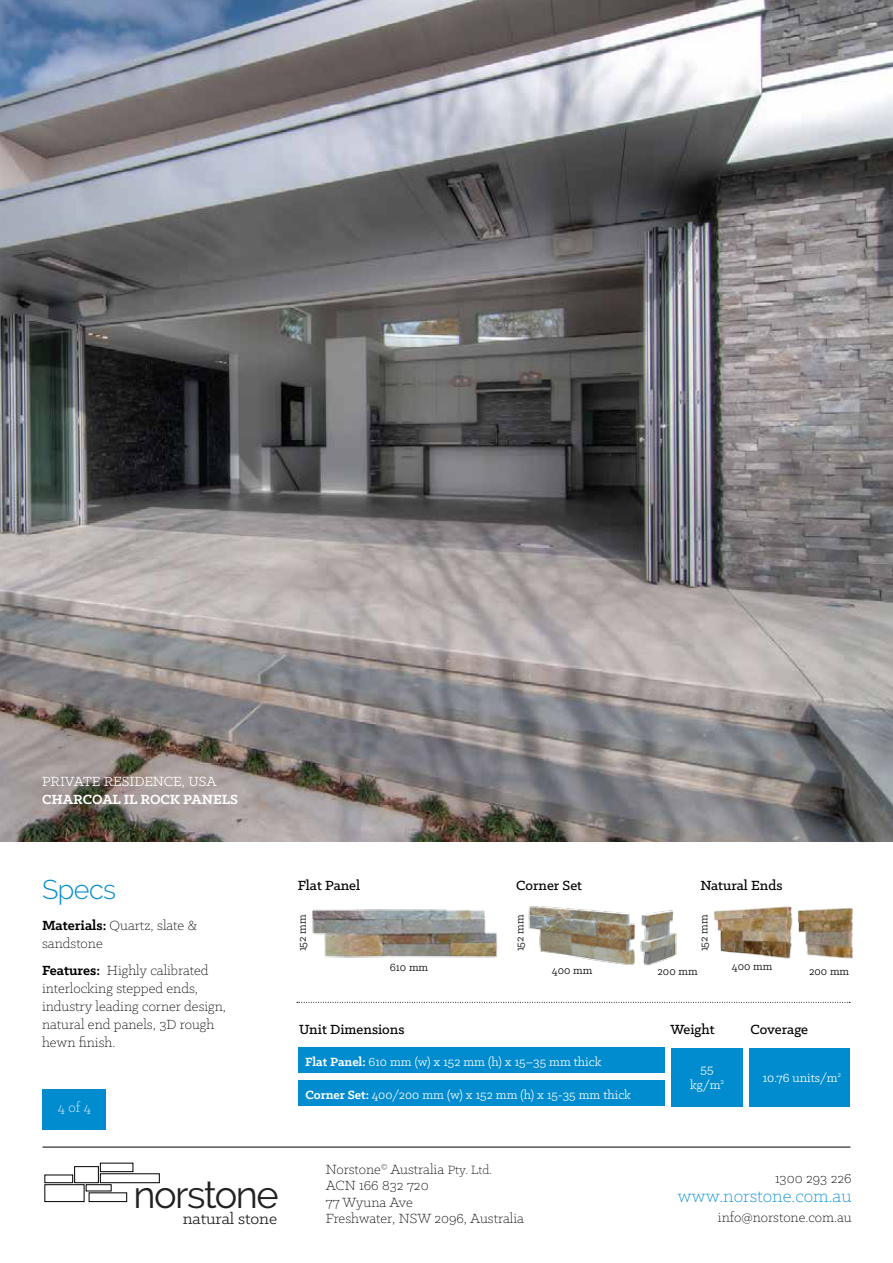
<style>
.page{position:relative;width:893px;height:1263px;background:#fff}
.page>*{position:absolute;margin:0;border:0;box-sizing:border-box;transform-origin:0 0}
.t1{font:37.95px "Raleway";letter-spacing:-.04em;color:#212121}
.t2{font:300 27px "Raleway";letter-spacing:-.02em;color:#008ccf}
.t3{font:300 19.5px "Klinic Slab";color:#008ccf}
.t4{font:17.25px "Klinic Slab";letter-spacing:-.005em;color:#212121}
.t5{font:300 15px/18px "Klinic Slab";color:#000}
.t6{font:500 15px "Klinic Slab";color:#000}
.t7{font:15px "Klinic Slab";color:#fff}
.t8{font:700 15px "Klinic Slab";color:#fff}
.t9{font:300 15px "Klinic Slab";color:#fff}
.t10{font:13.5px/16.2px "Klinic Slab";color:#fff;text-align:center}
.t11{font:12px "Klinic Slab";color:#000}
.s1{font-weight:700}
.s2{font-size:13.5px}
</style>
<div class="page">
<div style="left:45px;top:1184px;width:39px;height:18px;border:1px solid #000"></div>
<div style="left:74px;top:1166px;width:25px;height:17px;border:1px solid #000"></div>
<div style="left:86px;top:1184px;width:25px;height:7px;border:1px solid #000"></div>
<div style="left:45px;top:1175px;width:28px;height:8px;border:1px solid #000"></div>
<div style="left:100px;top:1163px;width:33px;height:9px;border:1px solid #000"></div>
<div style="left:100px;top:1173px;width:60px;height:10px;border:1px solid #000"></div>
<div style="left:89px;top:1192px;width:38px;height:10px;border:1px solid #000"></div>
<hr style="left:43px;top:1147px;width:807px;height:1px;background:#000">
<div style="left:671px;top:1048px;width:71px;height:59px;background:#008ccf"></div>
<div style="left:749px;top:1048px;width:100px;height:59px;background:#008ccf"></div>
<div style="left:298px;top:1081px;width:366px;height:25px;background:#008ccf"></div>
<div style="left:298px;top:1047px;width:366px;height:25px;background:#008ccf"></div>
<img style="left:0;top:0;width:893px;height:841px">
<img style="left:312px;top:909px;width:186px;height:49px">
<img style="left:528px;top:906px;width:149px;height:59px">
<img style="left:713px;top:906px;width:78px;height:53px">
<img style="left:791px;top:907px;width:62px;height:52px">
<svg style="left:297px;top:1002px;width:553px;height:1px"></svg>
<div style="left:43px;top:1089px;width:63px;height:41px;background:#008ccf"></div>
<p class="t7" style="left:42px;top:772px;width:176px">PRIVATE RESIDENCE, USA</p>
<p class="t8" style="left:42px;top:790px;width:198px">CHARCOAL IL ROCK PANELS</p>
<h2 class="t2" style="left:42px;top:874px;width:76px">Specs</h2>
<p class="t5" style="left:42px;top:916px;width:157px"><span class="s1">Materials:</span> Quartz, slate &amp; sandstone</p>
<p class="t5" style="left:42px;top:960px;width:186px"><span class="s1">Features:</span> Highly calibrated interlocking stepped ends, industry leading corner design, natural end panels, 3D rough hewn finish.</p>
<p class="t9" style="left:58px;top:1098px;width:35px">4 of 4</p>
<h1 class="t1" style="left:134px;top:1172px;width:147px">norstone</h1>
<p class="t4" style="left:183px;top:1207px;width:96px">natural stone</p>
<p class="t6" style="left:298px;top:876px;width:64px">Flat Panel</p>
<p class="t6" style="left:516px;top:876px;width:67px">Corner Set</p>
<p class="t11" style="left:294px;top:951px;width:39px;rotate:-90deg">152 mm</p>
<p class="t11" style="left:390px;top:959px;width:40px">610 mm</p>
<p class="t11" style="left:552px;top:963px;width:42px">400 mm</p>
<p class="t6" style="left:700px;top:876px;width:84px">Natural Ends</p>
<p class="t11" style="left:512px;top:951px;width:39px;rotate:-90deg">152 mm</p>
<p class="t11" style="left:696px;top:951px;width:39px;rotate:-90deg">152 mm</p>
<p class="t11" style="left:732px;top:958px;width:42px">400 mm</p>
<p class="t11" style="left:657px;top:963px;width:42px">200 mm</p>
<p class="t11" style="left:809px;top:963px;width:42px">200 mm</p>
<p class="t6" style="left:299px;top:1019px;width:107px">Unit Dimensions</p>
<p class="t6" style="left:670px;top:1019px;width:46px">Weight</p>
<p class="t6" style="left:751px;top:1019px;width:59px">Coverage</p>
<p class="t10" style="left:690px;top:1060px;width:36px">55 kg/m<sup>2</sup></p>
<p class="t10" style="left:763px;top:1069px;width:80px">10.76 units/m<sup>2</sup></p>
<p class="t10" style="left:305px;top:1053px;width:298px"><span class="s1">Flat Panel:</span> 610 mm (w) x 152 mm (h) x 15–35 mm thick</p>
<p class="t10" style="left:305px;top:1086px;width:327px"><span class="s1">Corner Set:</span> 400/200 mm (w) x 152 mm (h) x 15-35 mm thick</p>
<p class="t5" style="left:326px;top:1160px;width:200px;line-height:16.5px">Norstone<sup>©</sup> Australia <span class="s2">Pty. Ltd.<br></span>ACN 166 832 720<br>77 Wyuna Ave<br>Freshwater, NSW 2096, Australia</p>
<p class="t5" style="left:775px;top:1168px;width:78px">1300 293 226</p>
<h3 class="t3" style="left:677px;top:1184px;width:176px">www.norstone.com.au</h3>
<p class="t5" style="left:718px;top:1207px;width:135px">info@norstone.com.au</p>
</div>
